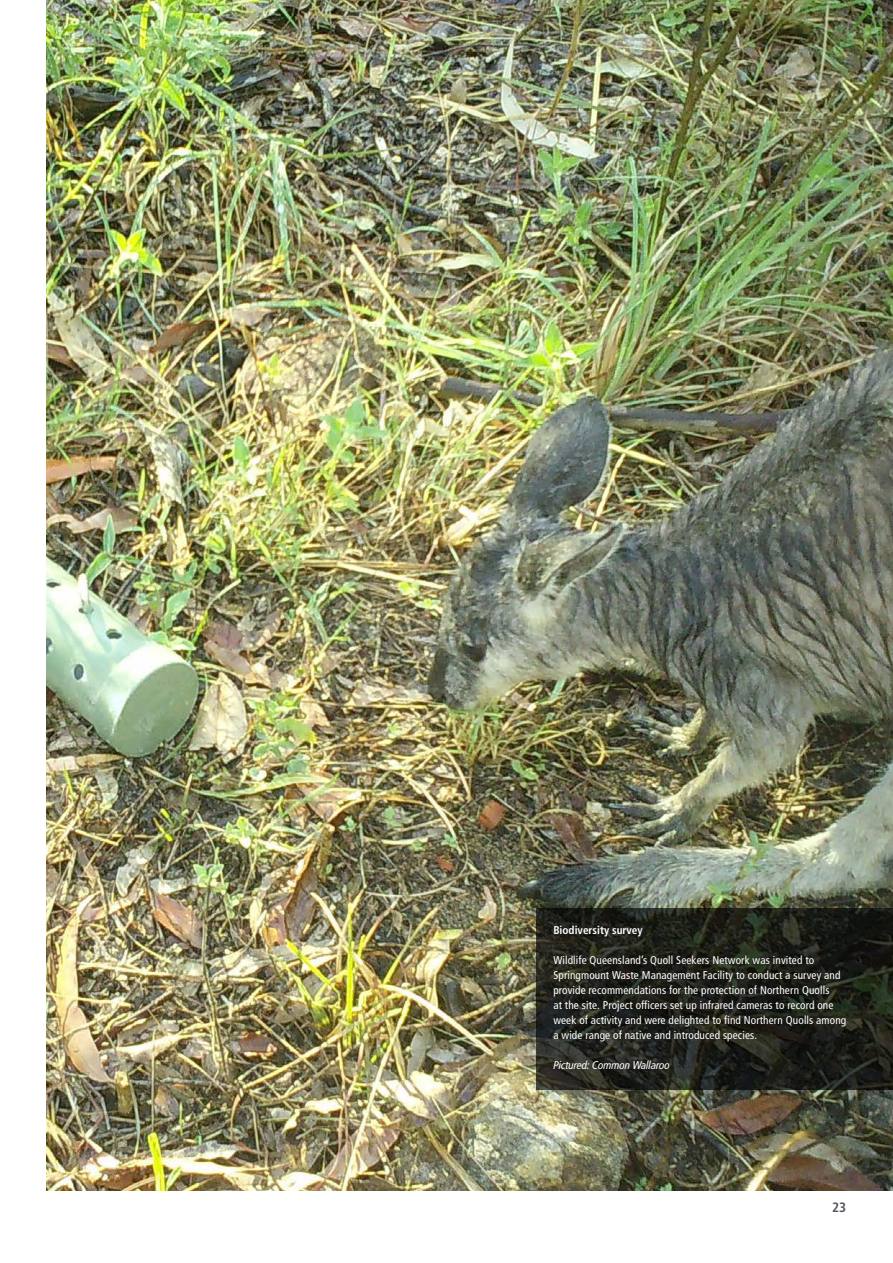
<style>
.page{position:relative;width:893px;height:1263px;background:#fff}
.page>*{position:absolute;margin:0;border:0;box-sizing:border-box;transform-origin:0 0}
.t1{font:13.5px "Frutiger LT 67 Bd Cn";color:#51545d}
.t2{font:11.25px/15px "Frutiger LT 57 Cn";letter-spacing:.01em;color:#fff}
.t3{font:11.25px "Frutiger LT 58 Cn It";letter-spacing:-.01em;color:#fff}
.t4{font:11.25px "Frutiger LT 67 Bd Cn";color:#fff}
</style>
<div class="page">
<img style="left:47px;top:0;width:846px;height:1190px">
<svg style="left:536px;top:908px;width:357px;height:182px;background:#1f211a"></svg>
<p class="t4" style="left:553px;top:924px;width:91px">Biodiversity survey</p>
<p class="t2" style="left:553px;top:953px;width:294px">Wildlife Queensland’s Quoll Seekers Network was invited to Springmount Waste Management Facility to conduct a survey and provide recommendations for the protection of Northern Quolls<br>at the site. Project officers set up infrared cameras to record one week of activity and were delighted to find Northern Quolls among a wide range of native and introduced species.</p>
<p class="t3" style="left:553px;top:1059px;width:118px">Pictured: Common Wallaroo</p>
<p class="t1" style="left:832px;top:1199px;width:16px">23</p>
</div>
